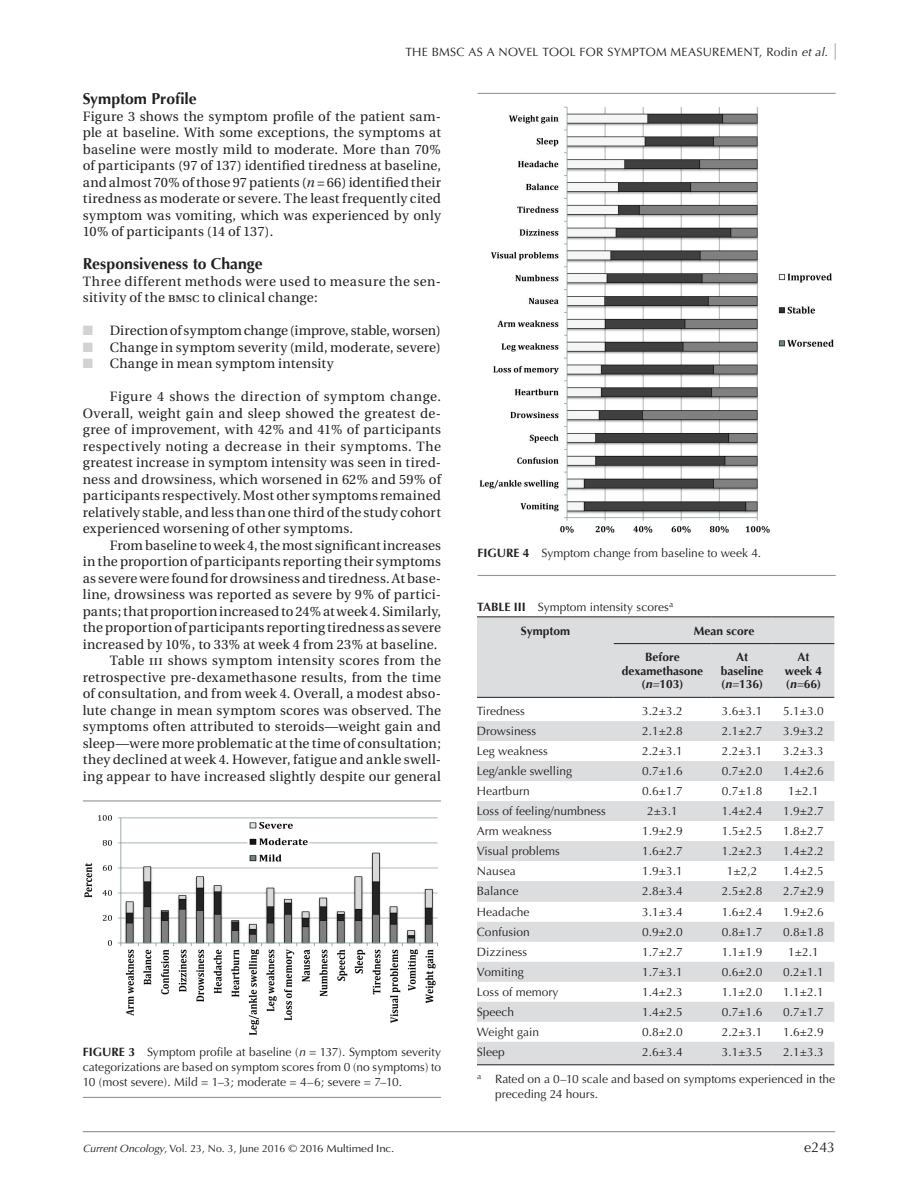
<style>
.page{position:relative;width:918px;height:1188px;background:#fff}
.page>*{position:absolute;margin:0;border:0;box-sizing:border-box;transform-origin:0 0}
.t1{font:700 15.75px "Optima";color:#231f20}
.t2{font:14.25px "Optima";color:#231f20}
.t3{font:13.5px/16.5px "Utopia";letter-spacing:.015em;color:#231f20;text-align:justify}
.t4{font:13.5px "Utopia";letter-spacing:-.005em;color:#231f20}
.t5{font:12px/15px "Optima";color:#231f20}
.t6{font:700 12px/13.5px "Optima";color:#231f20;text-align:center}
.t7{font:12px "Optima";letter-spacing:.025em;color:#231f20}
.t8{font:10.5px "Optima";letter-spacing:-.01em;color:#231f20}
.s1{font-style:italic}
.s2{font-family:"Utopia Regular SC"}
.s3{color:#d1d2d4}
.s4{font-weight:700}
.s5{font-weight:400;font-style:italic}
</style>
<div class="page">
<hr style="left:83px;top:1131px;width:752px;height:1px;background:#231f20">
<svg style="left:835px;top:43px;width:1px;height:17px"></svg>
<img style="left:84px;top:815px;width:354px;height:220px">
<hr style="left:83px;top:800px;width:358px;height:2px;background:#939598">
<hr style="left:83px;top:1097px;width:358px;height:1px;background:#939598">
<hr style="left:478px;top:93px;width:358px;height:1px;background:#939598">
<hr style="left:478px;top:575px;width:358px;height:1px;background:#939598">
<img style="left:479px;top:106px;width:355px;height:427px">
<svg style="left:477px;top:618px;width:357px;height:447px;fill:#dcdddf"></svg>
<hr style="left:477px;top:617px;width:137px;height:1px;background:#231f20">
<hr style="left:477px;top:697px;width:137px;height:1px;background:#231f20">
<hr style="left:614px;top:617px;width:97px;height:1px;background:#231f20">
<hr style="left:711px;top:617px;width:62px;height:1px;background:#231f20">
<hr style="left:773px;top:617px;width:61px;height:1px;background:#231f20">
<hr style="left:614px;top:643px;width:97px;height:1px;background:#231f20">
<hr style="left:711px;top:643px;width:62px;height:1px;background:#231f20">
<hr style="left:773px;top:643px;width:61px;height:1px;background:#231f20">
<hr style="left:614px;top:697px;width:97px;height:1px;background:#231f20">
<hr style="left:711px;top:697px;width:62px;height:1px;background:#231f20">
<hr style="left:773px;top:697px;width:61px;height:1px;background:#231f20">
<hr style="left:477px;top:1065px;width:137px;height:1px;background:#231f20">
<hr style="left:614px;top:1065px;width:97px;height:1px;background:#231f20">
<hr style="left:711px;top:1065px;width:62px;height:1px;background:#231f20">
<hr style="left:773px;top:1065px;width:61px;height:1px;background:#231f20">
<p class="t7" style="left:405px;top:45px;width:424px">THE BMSC AS A NOVEL TOOL FOR SYMPTOM MEASUREMENT, Rodin <span class="s1">et al.</span></p>
<p class="t1" style="left:83px;top:90px;width:115px">Symptom Profile</p>
<p class="t3" style="left:83px;top:108px;width:360px">Figure 3 shows the symptom profile of the patient sam&shy;ple at baseline. With some exceptions, the symptoms at baseline were mostly mild to moderate. More than 70% of participants (97 of 137) identified tiredness at baseline, and almost 70% of those 97 patients (<span class="s1">n</span> = 66) identified their tiredness as moderate or severe. The least frequently cited symptom was vomiting, which was experienced by only 10% of participants (14 of 137).</p>
<p class="t1" style="left:83px;top:255px;width:181px">Responsiveness to Change</p>
<p class="t3" style="left:83px;top:273px;width:360px">Three different methods were used to measure the sen&shy;sitivity of the <span class="s2">bmsc</span> to clinical change:</p>
<p class="t4" style="left:83px;top:323px;width:360px"><span class="s3">■</span> Direction of symptom change (improve, stable, worsen)</p>
<p class="t3" style="left:83px;top:339px;width:360px"><span class="s3">■</span> Change in symptom severity (mild, moderate, severe)</p>
<p class="t3" style="left:83px;top:356px;width:252px"><span class="s3">■</span> Change in mean symptom intensity</p>
<p class="t3" style="left:83px;top:389px;width:360px;text-indent:27px">Figure 4 shows the direction of symptom change.<br>Overall, weight gain and sleep showed the greatest de&shy;gree of improvement, with 42% and 41% of participants respectively noting a decrease in their symptoms. The greatest increase in symptom intensity was seen in tired&shy;ness and drowsiness, which worsened in 62% and 59% of participants respectively. Most other symptoms remained relatively stable, and less than one third of the study cohort experienced worsening of other symptoms.</p>
<p class="t3" style="left:83px;top:537px;width:360px;text-align:right">From baseline to week 4, the most significant increases<br>in the proportion of participants reporting their symptoms as severe were found for drowsiness and tiredness. At base&shy;line, drowsiness was reported as severe by 9% of partici&shy;pants; that proportion increased to 24% at week 4. Similarly, the proportion of participants reporting tiredness as severe increased by 10%, to 33% at week 4 from 23% at baseline.<br>Table <span class="s2">iii</span> shows symptom intensity scores from the retrospective pre-dexamethasone results, from the time of consultation, and from week 4. Overall, a modest abso&shy;lute change in mean symptom scores was observed. The symptoms often attributed to steroids—weight gain and sleep—were more problematic at the time of consultation; they declined at week 4. However, fatigue and ankle swell&shy;ing appear to have increased slightly despite our general</p>
<p class="t5" style="left:83px;top:1045px;width:360px;text-align:justify"><span class="s4">FIGURE 3</span> Symptom profile at baseline (<span class="s1">n</span> = 137). Symptom severity categorizations are based on symptom scores from 0 (no symptoms) to 10 (most severe). Mild = 1–3; moderate = 4–6; severe = 7–10.</p>
<p class="t5" style="left:478px;top:546px;width:285px"><span class="s4">FIGURE 4</span> Symptom change from baseline to week 4.</p>
<p class="t5" style="left:521px;top:595px;width:154px;line-height:24px;text-indent:-44px"><span class="s4">TABLE III</span> Symptom intensity scores<sup>a<br></sup><span class="s4">Symptom</span></p>
<p class="t6" style="left:694px;top:624px;width:62px">Mean score</p>
<p class="t6" style="left:622px;top:651px;width:83px">Before dexamethasone (<span class="s1">n</span><span class="s5">=</span>103)</p>
<p class="t6" style="left:721px;top:651px;width:44px">At baseline (<span class="s1">n</span><span class="s5">=</span>136)</p>
<p class="t6" style="left:785px;top:651px;width:39px">At week 4 (<span class="s1">n</span><span class="s5">=</span>66)</p>
<p class="t5" style="left:477px;top:704px;width:49px">Tiredness</p>
<p class="t5" style="left:642px;top:704px;width:42px">3.2±3.2</p>
<p class="t5" style="left:722px;top:704px;width:42px">3.6±3.1</p>
<p class="t5" style="left:783px;top:704px;width:42px">5.1±3.0</p>
<p class="t5" style="left:477px;top:724px;width:61px">Drowsiness</p>
<p class="t5" style="left:642px;top:724px;width:42px">2.1±2.8</p>
<p class="t5" style="left:722px;top:724px;width:42px">2.1±2.7</p>
<p class="t5" style="left:783px;top:724px;width:42px">3.9±3.2</p>
<p class="t5" style="left:477px;top:744px;width:72px">Leg weakness</p>
<p class="t5" style="left:642px;top:744px;width:42px">2.2±3.1</p>
<p class="t5" style="left:722px;top:744px;width:42px">2.2±3.1</p>
<p class="t5" style="left:783px;top:744px;width:42px">3.2±3.3</p>
<p class="t5" style="left:477px;top:764px;width:97px">Leg/ankle swelling</p>
<p class="t5" style="left:642px;top:764px;width:42px">0.7±1.6</p>
<p class="t5" style="left:722px;top:764px;width:42px">0.7±2.0</p>
<p class="t5" style="left:783px;top:764px;width:42px">1.4±2.6</p>
<p class="t5" style="left:477px;top:784px;width:54px">Heartburn</p>
<p class="t5" style="left:642px;top:784px;width:42px">0.6±1.7</p>
<p class="t5" style="left:722px;top:784px;width:42px">0.7±1.8</p>
<p class="t5" style="left:788px;top:784px;width:32px">1±2.1</p>
<p class="t5" style="left:477px;top:804px;width:130px">Loss of feeling/numbness</p>
<p class="t5" style="left:647px;top:804px;width:32px">2±3.1</p>
<p class="t5" style="left:722px;top:804px;width:42px">1.4±2.4</p>
<p class="t5" style="left:783px;top:804px;width:42px">1.9±2.7</p>
<p class="t5" style="left:477px;top:824px;width:76px">Arm weakness</p>
<p class="t5" style="left:642px;top:824px;width:42px">1.9±2.9</p>
<p class="t5" style="left:722px;top:824px;width:42px">1.5±2.5</p>
<p class="t5" style="left:783px;top:824px;width:42px">1.8±2.7</p>
<p class="t5" style="left:477px;top:844px;width:84px">Visual problems</p>
<p class="t5" style="left:642px;top:844px;width:42px">1.6±2.7</p>
<p class="t5" style="left:722px;top:844px;width:42px">1.2±2.3</p>
<p class="t5" style="left:783px;top:844px;width:42px">1.4±2.2</p>
<p class="t5" style="left:477px;top:864px;width:40px">Nausea</p>
<p class="t5" style="left:642px;top:864px;width:42px">1.9±3.1</p>
<p class="t5" style="left:727px;top:864px;width:32px">1±2,2</p>
<p class="t5" style="left:783px;top:864px;width:42px">1.4±2.5</p>
<p class="t5" style="left:477px;top:884px;width:43px">Balance</p>
<p class="t5" style="left:642px;top:884px;width:42px">2.8±3.4</p>
<p class="t5" style="left:722px;top:884px;width:42px">2.5±2.8</p>
<p class="t5" style="left:783px;top:884px;width:42px">2.7±2.9</p>
<p class="t5" style="left:477px;top:904px;width:54px">Headache</p>
<p class="t5" style="left:642px;top:904px;width:42px">3.1±3.4</p>
<p class="t5" style="left:722px;top:904px;width:42px">1.6±2.4</p>
<p class="t5" style="left:783px;top:904px;width:42px">1.9±2.6</p>
<p class="t5" style="left:477px;top:924px;width:54px">Confusion</p>
<p class="t5" style="left:642px;top:924px;width:42px">0.9±2.0</p>
<p class="t5" style="left:722px;top:924px;width:42px">0.8±1.7</p>
<p class="t5" style="left:783px;top:924px;width:42px">0.8±1.8</p>
<p class="t5" style="left:477px;top:944px;width:52px">Dizziness</p>
<p class="t5" style="left:642px;top:944px;width:42px">1.7±2.7</p>
<p class="t5" style="left:722px;top:944px;width:42px">1.1±1.9</p>
<p class="t5" style="left:788px;top:944px;width:32px">1±2.1</p>
<p class="t5" style="left:477px;top:964px;width:48px">Vomiting</p>
<p class="t5" style="left:642px;top:964px;width:42px">1.7±3.1</p>
<p class="t5" style="left:722px;top:964px;width:42px">0.6±2.0</p>
<p class="t5" style="left:783px;top:964px;width:42px">0.2±1.1</p>
<p class="t5" style="left:477px;top:984px;width:83px">Loss of memory</p>
<p class="t5" style="left:642px;top:984px;width:42px">1.4±2.3</p>
<p class="t5" style="left:722px;top:984px;width:42px">1.1±2.0</p>
<p class="t5" style="left:783px;top:984px;width:42px">1.1±2.1</p>
<p class="t5" style="left:477px;top:1004px;width:39px">Speech</p>
<p class="t5" style="left:642px;top:1004px;width:42px">1.4±2.5</p>
<p class="t5" style="left:722px;top:1004px;width:42px">0.7±1.6</p>
<p class="t5" style="left:783px;top:1004px;width:42px">0.7±1.7</p>
<p class="t5" style="left:477px;top:1024px;width:64px">Weight gain</p>
<p class="t5" style="left:642px;top:1024px;width:42px">0.8±2.0</p>
<p class="t5" style="left:722px;top:1024px;width:42px">2.2±3.1</p>
<p class="t5" style="left:783px;top:1024px;width:42px">1.6±2.9</p>
<p class="t5" style="left:477px;top:1044px;width:30px">Sleep</p>
<p class="t5" style="left:642px;top:1044px;width:42px">2.6±3.4</p>
<p class="t5" style="left:722px;top:1044px;width:42px">3.1±3.5</p>
<p class="t5" style="left:783px;top:1044px;width:42px">2.1±3.3</p>
<p class="t5" style="left:495px;top:1072px;width:342px;text-indent:-18px"><sup>a</sup> Rated on a 0–10 scale and based on symptoms experienced in the preceding 24 hours.</p>
<p class="t8" style="left:83px;top:1142px;width:313px"><span class="s1">Current Oncology</span>, Vol. 23, No. 3, June 2016 © 2016 Multimed Inc.</p>
<p class="t2" style="left:804px;top:1139px;width:32px">e243</p>
</div>
